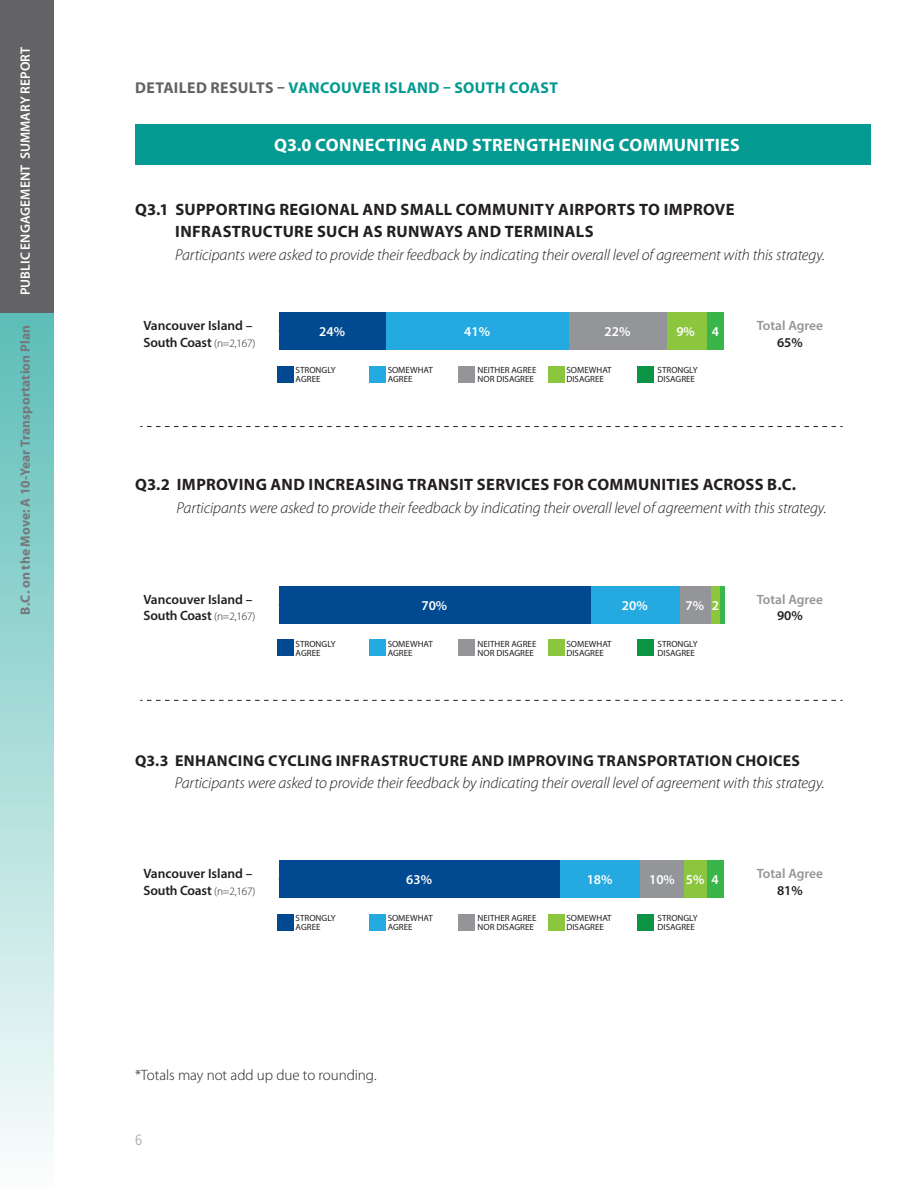
<style>
.page{position:relative;width:918px;height:1188px;background:#fff}
.page>*{position:absolute;margin:0;border:0;box-sizing:border-box;transform-origin:0 0}
.Table_Headers_Bold{font:700 18px "Myriad Pro";letter-spacing:.02em;color:#fff}
.Paragraph_Light_10_5{font:700 16.5px/22.5px "Myriad Pro";letter-spacing:.02em;color:#231f20}
.Paragraph_Light_10_5-2{font:italic 300 15.75px/22.5px "Myriad Pro";letter-spacing:-.01em;color:#231f20}
.t1{font:700 15.75px "Myriad Pro";letter-spacing:.02em;color:#029a91}
.t2{font:300 15px "Myriad Pro";letter-spacing:-.005em;color:#231f20}
.t3{font:300 condensed 15px "Frutiger";color:#a5a6aa}
.t4{font:600 13.5px/16.2px "Myriad Pro";letter-spacing:-.01em;color:#231f20}
.t5{font:600 13.5px "Myriad Pro";letter-spacing:.005em;color:#fff}
.t6{font:700 13.5px "Myriad Pro";letter-spacing:.01em;color:#76787b}
.t7{font:600 13.5px/16.2px "Myriad Pro";color:#939598;text-align:center}
.t8{font:9px/9px "Myriad Pro";color:#231f20}
.s1{color:#636366}
.s2{font-weight:300;font-size:11.25px}
.s3{color:#231f20}
.s4{font-weight:700;font-style:normal}
</style>
<div class="page">
<div style="left:0;top:310px;width:54px;height:878px;background:linear-gradient(to bottom,#5bbdb8,#fbfdfd)"></div>
<div style="left:0;top:0;width:54px;height:313px;background:#636366"></div>
<div style="left:135px;top:124px;width:736px;height:41px;background:#029a91"></div>
<hr style="left:720px;top:586px;width:4px;height:37px;background:#3ab54a">
<div style="left:711px;top:586px;width:9px;height:37px;background:#8bc63e"></div>
<div style="left:680px;top:586px;width:31px;height:37px;background:#939598"></div>
<div style="left:591px;top:586px;width:89px;height:37px;background:#24aae1"></div>
<div style="left:279px;top:586px;width:312px;height:37px;background:#014990"></div>
<div style="left:277px;top:640px;width:17px;height:16px;background:#014990"></div>
<div style="left:369px;top:640px;width:17px;height:16px;background:#24aae1"></div>
<div style="left:458px;top:640px;width:17px;height:16px;background:#939598"></div>
<div style="left:548px;top:640px;width:17px;height:16px;background:#8bc63e"></div>
<div style="left:637px;top:640px;width:17px;height:16px;background:#0d9344"></div>
<svg style="left:140px;top:700px;width:703px;height:1px"></svg>
<div style="left:706px;top:312px;width:18px;height:38px;background:#3ab54a"></div>
<div style="left:666px;top:312px;width:40px;height:38px;background:#8bc63e"></div>
<div style="left:568px;top:312px;width:98px;height:38px;background:#939598"></div>
<div style="left:386px;top:312px;width:182px;height:38px;background:#24aae1"></div>
<div style="left:279px;top:312px;width:107px;height:38px;background:#014990"></div>
<div style="left:277px;top:366px;width:17px;height:16px;background:#014990"></div>
<div style="left:369px;top:366px;width:17px;height:16px;background:#24aae1"></div>
<div style="left:458px;top:366px;width:17px;height:16px;background:#939598"></div>
<div style="left:548px;top:366px;width:17px;height:16px;background:#8bc63e"></div>
<div style="left:637px;top:366px;width:17px;height:16px;background:#0d9344"></div>
<svg style="left:140px;top:426px;width:703px;height:1px"></svg>
<div style="left:706px;top:860px;width:18px;height:38px;background:#3ab54a"></div>
<div style="left:684px;top:860px;width:22px;height:38px;background:#8bc63e"></div>
<div style="left:640px;top:860px;width:44px;height:38px;background:#939598"></div>
<div style="left:559px;top:860px;width:81px;height:38px;background:#24aae1"></div>
<div style="left:279px;top:860px;width:280px;height:38px;background:#014990"></div>
<div style="left:277px;top:914px;width:17px;height:17px;background:#014990"></div>
<div style="left:369px;top:914px;width:17px;height:17px;background:#24aae1"></div>
<div style="left:458px;top:914px;width:17px;height:17px;background:#939598"></div>
<div style="left:548px;top:914px;width:17px;height:17px;background:#8bc63e"></div>
<div style="left:637px;top:914px;width:17px;height:17px;background:#0d9344"></div>
<p class="t5" style="left:18px;top:295px;width:250px;rotate:-90deg">PUBLIC ENGAGEMENT SUMMARY REPORT</p>
<p class="t6" style="left:18px;top:615px;width:291px;rotate:-90deg">B.C. on the Move: A 10-Year Transportation Plan</p>
<p class="t1" style="left:135px;top:79px;width:424px"><span class="s1">DETAILED RESULTS –</span> VANCOUVER ISLAND – SOUTH COAST</p>
<p class="Table_Headers_Bold" style="left:274px;top:135px;width:467px">Q3.0 CONNECTING AND STRENGTHENING COMMUNITIES</p>
<p class="Paragraph_Light_10_5" style="left:175px;top:198px;width:561px;text-indent:-40px">Q3.1 SUPPORTING REGIONAL AND SMALL COMMUNITY AIRPORTS TO IMPROVE<br>INFRASTRUCTURE SUCH AS RUNWAYS AND TERMINALS</p>
<p class="Paragraph_Light_10_5-2" style="left:175px;top:244px;width:651px">Participants were asked to provide their feedback by indicating their overall level of agreement with this strategy.</p>
<p class="t4" style="left:143px;top:317px;width:114px">Vancouver Island –<br>South Coast <span class="s2">(n=2,167)</span></p>
<p class="t5" style="left:319px;top:323px;width:27px">24%</p>
<p class="t5" style="left:464px;top:323px;width:27px">41%</p>
<p class="t5" style="left:605px;top:323px;width:27px">22%</p>
<p class="t5" style="left:676px;top:323px;width:20px">9%</p>
<p class="t5" style="left:712px;top:323px;width:9px">4</p>
<p class="t8" style="left:296px;top:365px;width:42px">STRONGLY<br>AGREE</p>
<p class="t8" style="left:388px;top:365px;width:47px">SOMEWHAT<br>AGREE</p>
<p class="t8" style="left:478px;top:365px;width:60px">NEITHER AGREE<br>NOR DISAGREE</p>
<p class="t8" style="left:567px;top:365px;width:47px">SOMEWHAT<br>DISAGREE</p>
<p class="t8" style="left:658px;top:365px;width:42px">STRONGLY<br>DISAGREE</p>
<p class="t7" style="left:757px;top:317px;width:68px">Total Agree<br><span class="s3">65%</span></p>
<p class="Paragraph_Light_10_5" style="left:135px;top:474px;width:663px">Q3.2 IMPROVING AND INCREASING TRANSIT SERVICES FOR COMMUNITIES ACROSS B.C.</p>
<p class="Paragraph_Light_10_5-2" style="left:177px;top:497px;width:651px">Participants were asked to provide their feedback by indicating their overall level of agreement with this strategy.</p>
<p class="t4" style="left:143px;top:591px;width:114px">Vancouver Island –<br>South Coast <span class="s2">(n=2,167)</span></p>
<p class="t5" style="left:422px;top:597px;width:27px">70%</p>
<p class="t5" style="left:622px;top:597px;width:27px">20%</p>
<p class="t5" style="left:686px;top:597px;width:35px">7% 2</p>
<p class="t8" style="left:296px;top:639px;width:42px">STRONGLY<br>AGREE</p>
<p class="t8" style="left:388px;top:639px;width:47px">SOMEWHAT<br>AGREE</p>
<p class="t8" style="left:478px;top:639px;width:60px">NEITHER AGREE<br>NOR DISAGREE</p>
<p class="t8" style="left:567px;top:639px;width:47px">SOMEWHAT<br>DISAGREE</p>
<p class="t8" style="left:658px;top:639px;width:42px">STRONGLY<br>DISAGREE</p>
<p class="t7" style="left:757px;top:591px;width:68px">Total Agree<br><span class="s3">90%</span></p>
<p class="Paragraph_Light_10_5-2" style="left:175px;top:750px;width:651px;text-indent:-40px"><span class="s4">Q3.3 ENHANCING CYCLING INFRASTRUCTURE AND IMPROVING TRANSPORTATION CHOICES<br></span>Participants were asked to provide their feedback by indicating their overall level of agreement with this strategy.</p>
<p class="t4" style="left:143px;top:865px;width:114px">Vancouver Island –<br>South Coast <span class="s2">(n=2,167)</span></p>
<p class="t5" style="left:406px;top:871px;width:27px">63%</p>
<p class="t5" style="left:587px;top:871px;width:27px">18%</p>
<p class="t5" style="left:649px;top:871px;width:71px">10% 5% 4</p>
<p class="t8" style="left:296px;top:913px;width:42px">STRONGLY<br>AGREE</p>
<p class="t8" style="left:388px;top:913px;width:47px">SOMEWHAT<br>AGREE</p>
<p class="t8" style="left:478px;top:913px;width:60px">NEITHER AGREE<br>NOR DISAGREE</p>
<p class="t8" style="left:567px;top:913px;width:47px">SOMEWHAT<br>DISAGREE</p>
<p class="t8" style="left:658px;top:913px;width:42px">STRONGLY<br>DISAGREE</p>
<p class="t7" style="left:757px;top:865px;width:68px">Total Agree<br><span class="s3">81%</span></p>
<p class="t2" style="left:135px;top:1067px;width:243px">*Totals may not add up due to rounding.</p>
<p class="t3" style="left:135px;top:1132px;width:9px">6</p>
</div>
